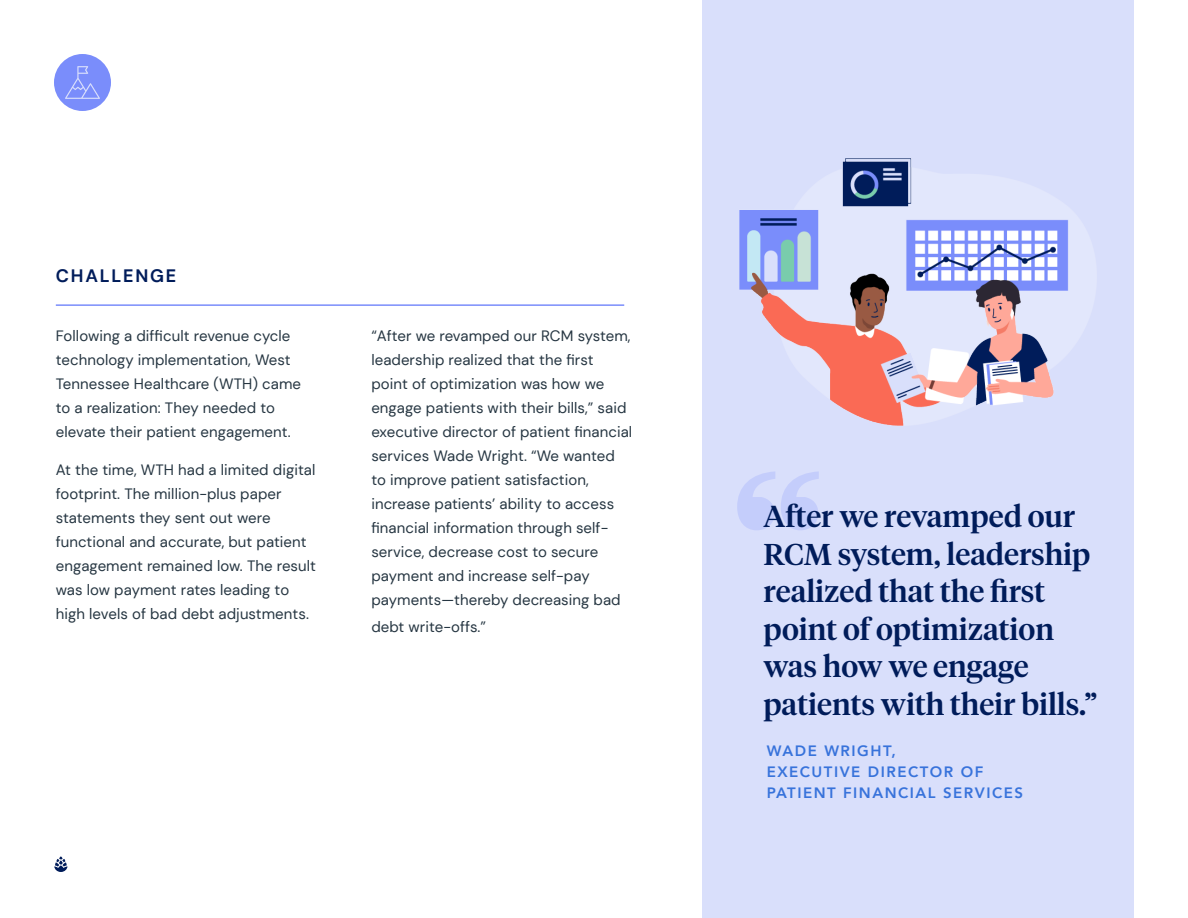
<style>
.page{position:relative;width:1188px;height:918px;background:#fff}
.page>*{position:absolute;margin:0;border:0;box-sizing:border-box;transform-origin:0 0}
.t1{font:500 225px "Tiempos Headline";color:#8798fb}
.t2{font:500 30px/37.5px "Tiempos Headline";color:#001c5a}
.t3{font:700 18px "DM Sans";letter-spacing:.1em;color:#001c5a}
.t4{font:15px/24px "DM Sans";letter-spacing:.005em;color:#263642}
.t5{font:800 15px/21px "Avenir";letter-spacing:.1em;color:#3873db}
</style>
<div class="page">
<div style="left:702px;top:0;width:432px;height:918px;background:#d9dffb"></div>
<hr style="left:56px;top:304px;width:568px;height:2px;background:#7a8dfb">
<div style="left:54px;top:54px;width:57px;height:57px;background:#7a8dfb;border-radius:50%"></div>
<svg style="left:65px;top:66px;width:35px;height:33px"></svg>
<svg style="left:54px;top:856px;width:14px;height:16px"></svg>
<img style="left:739px;top:158px;width:329px;height:268px">
<p class="t3" style="left:56px;top:265px;width:122px">CHALLENGE</p>
<p class="t4" style="left:56px;top:324px;width:247px">Following a difficult revenue cycle technology implementation, West Tennessee Healthcare (WTH) came to a realization: They needed to elevate their patient engagement.</p>
<p class="t4" style="left:56px;top:457px;width:262px">At the time, WTH had a limited digital footprint. The million-plus paper statements they sent out were functional and accurate, but patient engagement remained low. The result was low payment rates leading to high levels of bad debt adjustments.</p>
<p class="t4" style="left:371px;top:324px;width:262px">“After we revamped our RCM system, leadership realized that the first point of optimization was how we engage patients with their bills,” said executive director of patient financial services Wade Wright. “We wanted to improve patient satisfaction, increase patients’ ability to access financial information through self&shy;service, decrease cost to secure payment and increase self-pay payments—thereby decreasing bad</p>
<p class="t4" style="left:371px;top:615px;width:116px">debt write-offs.”</p>
<h1 class="t1" style="left:728px;top:407px;width:99px">“</h1>
<p class="t2" style="left:764px;top:496px;width:335px">After we revamped our<br>RCM system, leadership realized that the first point of optimization was how we engage patients with their bills.”</p>
<p class="t5" style="left:767px;top:740px;width:258px">WADE WRIGHT,<br>EXECUTIVE DIRECTOR OF<br>PATIENT FINANCIAL SERVICES</p>
</div>
